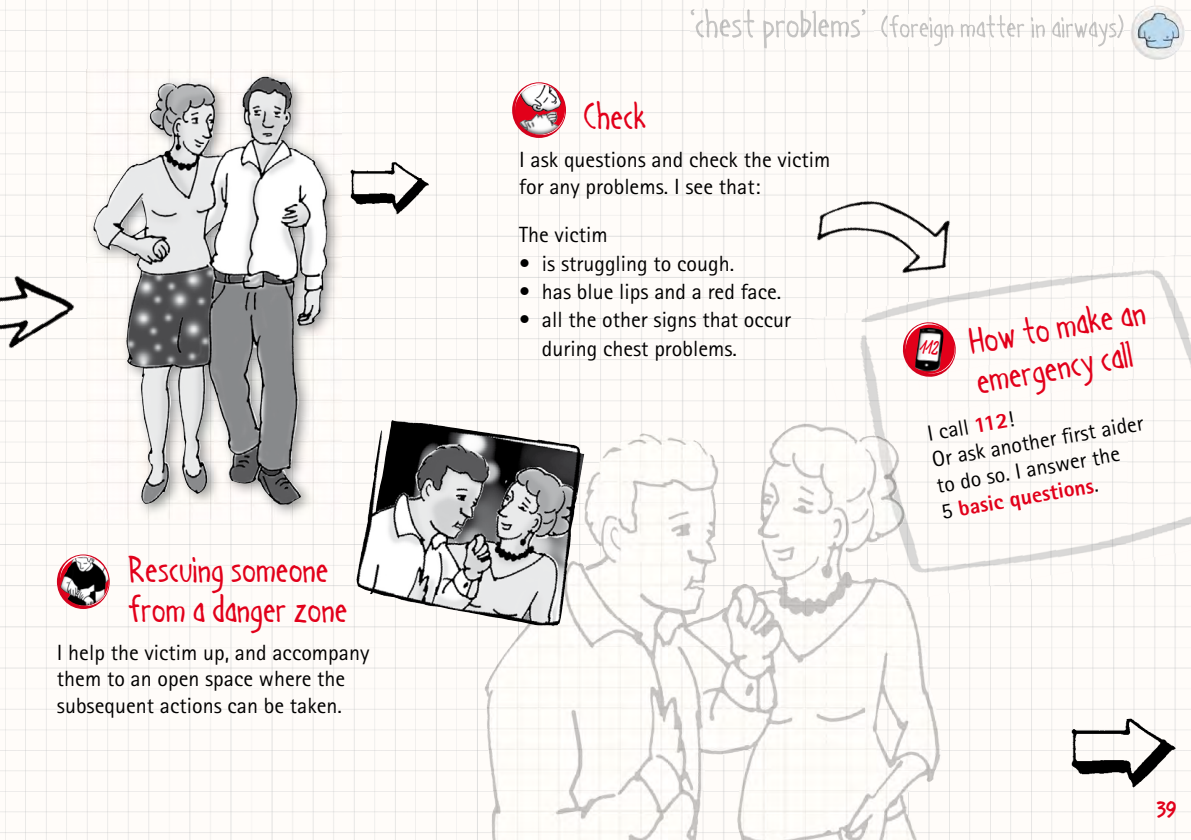
<style>
.page{position:relative;width:1191px;height:840px;background:#fff}
.page>*{position:absolute;margin:0;border:0;box-sizing:border-box;transform-origin:0 0}
.t1{font:40px/40px "Handage AOE";letter-spacing:.03em;color:#e2001a}
.t2{font:24px "Handage AOE Bold";color:#e2001a}
.t3{font:22px/26.4px "Rotis Sans Serif";color:#000}
.s1{font-weight:800;color:#e2001a}
</style>
<div class="page">
<div style="left:0;top:0;width:1191px;height:839px;background:#fffbf8"></div>
<img style="left:0;top:0;width:649px;height:839px">
<img style="left:910px;top:461px;width:218px;height:138px">
<img style="left:1127px;top:252px;width:64px;height:309px">
<img style="left:811px;top:274px;width:253px;height:187px">
<img style="left:1064px;top:263px;width:64px;height:198px">
<img style="left:947px;top:294px;width:208px;height:64px">
<img style="left:917px;top:340px;width:218px;height:75px">
<svg style="left:57px;top:554px;width:53px;height:54px"></svg>
<svg style="left:60px;top:556px;width:49px;height:49px"></svg>
<img style="left:73px;top:556px;width:25px;height:5px">
<img style="left:61px;top:559px;width:12px;height:26px">
<img style="left:348px;top:161px;width:84px;height:58px">
<img style="left:1068px;top:716px;width:112px;height:78px">
<img style="left:0;top:267px;width:87px;height:88px">
<img style="left:810px;top:196px;width:176px;height:92px">
<img style="left:87px;top:70px;width:255px;height:449px">
<img style="left:93px;top:76px;width:173px;height:427px">
<img style="left:486px;top:700px;width:390px;height:139px">
<img style="left:876px;top:520px;width:65px;height:319px">
<img style="left:484px;top:560px;width:393px;height:140px">
<img style="left:584px;top:433px;width:135px;height:128px">
<img style="left:757px;top:422px;width:120px;height:139px">
<img style="left:847px;top:430px;width:63px;height:171px">
<img style="left:753px;top:456px;width:16px;height:16px">
<img style="left:693px;top:606px;width:219px;height:14px">
<svg style="left:512px;top:82px;width:54px;height:56px"></svg>
<svg style="left:515px;top:85px;width:50px;height:50px"></svg>
<img style="left:520px;top:85px;width:34px;height:9px">
<img style="left:520px;top:94px;width:31px;height:18px">
<img style="left:519px;top:112px;width:40px;height:22px">
<img style="left:356px;top:420px;width:228px;height:206px">
<img style="left:690px;top:9px;width:184px;height:39px">
<img style="left:881px;top:14px;width:242px;height:32px">
<img style="left:1130px;top:5px;width:55px;height:55px;border-radius:27px">
<svg style="left:900px;top:320px;width:58px;height:59px"></svg>
<h1 class="t1" style="left:129px;top:549px;width:220px">Rescuing someone from a danger zone</h1>
<p class="t3" style="left:57px;top:638px;width:314px">I help the victim up, and accompany them to an open space where the subsequent actions can be taken.</p>
<h1 class="t1" style="left:584px;top:97px;width:63px">Check</h1>
<p class="t3" style="left:519px;top:146px;width:313px">I ask questions and check the victim for any problems. I see that:</p>
<p class="t3" style="left:519px;top:221px;width:90px">The victim</p>
<p class="t3" style="left:519px;top:250px;width:216px">• is struggling to cough.</p>
<p class="t3" style="left:519px;top:278px;width:264px">• has blue lips and a red face.</p>
<p class="t3" style="left:542px;top:305px;width:251px;line-height:28.4px;text-indent:-23px">• all the other signs that occur during chest problems.</p>
<h1 class="t1" style="left:967px;top:322px;width:179px;rotate:-10deg">How to make an emergency call</h1>
<p class="t3" style="left:925px;top:420px;width:216px;rotate:-10deg">I call <span class="s1">112</span>!<br>Or ask another fi rst aider to do so. I answer the<br>5 <span class="s1">basic questions</span>.</p>
<p class="t2" style="left:1157px;top:794px;width:21px">39</p>
</div>
